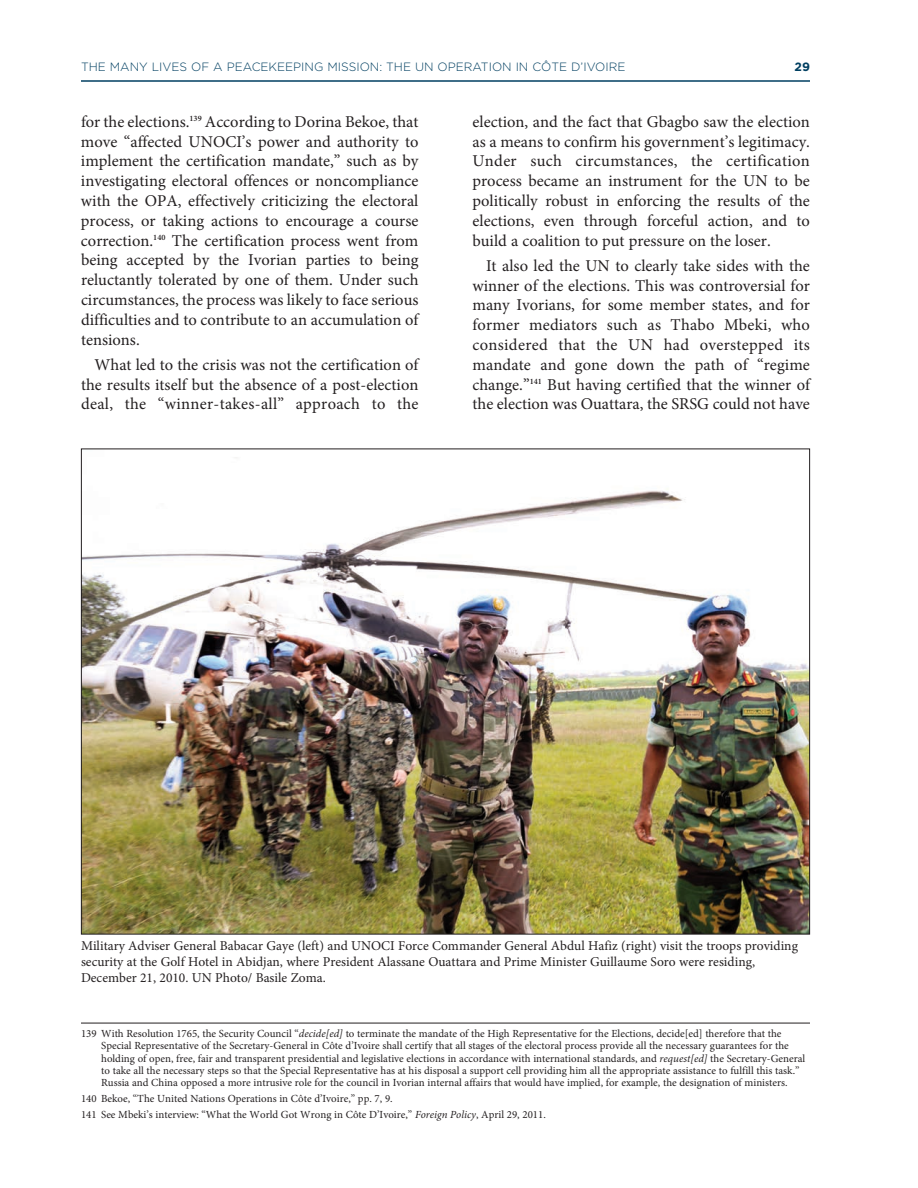
<style>
.page{position:relative;width:918px;height:1188px;background:#fff}
.page>*{position:absolute;margin:0;border:0;box-sizing:border-box;transform-origin:0 0}
.t1{font:16.5px/19.8px "Minion Pro";color:#231f20;text-align:justify}
.t2{font:13.5px/16.2px "Minion Pro";color:#231f20}
.t3{font:300 12px "Gotham";color:#003f61}
.t4{font:700 12px "Gotham";color:#003f61}
.t5{font:10.8px/12.5px "Minion Pro";color:#231f20}
.s1{font-style:italic}
</style>
<div class="page">
<hr style="left:81px;top:80px;width:729px;height:2px;background:#003f61">
<img style="left:83px;top:457px;width:725px;height:476px">
<hr style="left:81px;top:1023px;width:729px;height:1px;background:#231f20">
<p class="t3" style="left:81px;top:59px;width:546px">THE MANY LIVES OF A PEACEKEEPING MISSION: THE UN OPERATION IN CÔTE D’IVOIRE</p>
<p class="t4" style="left:795px;top:59px;width:17px">29</p>
<p class="t1" style="left:81px;top:113px;width:339px">for the elections.<sup>139</sup> According to Dorina Bekoe, that move “affected UNOCI’s power and authority to implement the certification mandate,” such as by investigating electoral offences or noncompliance with the OPA, effectively criticizing the electoral process, or taking actions to encourage a course correction.<sup>140</sup> The certification process went from being accepted by the Ivorian parties to being reluctantly tolerated by one of them. Under such circumstances, the process was likely to face serious difficulties and to contribute to an accumulation of tensions.</p>
<p class="t1" style="left:81px;top:356px;width:339px;text-indent:13px">What led to the crisis was not the certification of the results itself but the absence of a post-election deal, the “winner-takes-all” approach to the</p>
<p class="t1" style="left:473px;top:113px;width:339px">election, and the fact that Gbagbo saw the election as a means to confirm his government’s legitimacy.<br>Under such circumstances, the certification process became an instrument for the UN to be politically robust in enforcing the results of the elections, even through forceful action, and to build a coalition to put pressure on the loser.</p>
<p class="t1" style="left:473px;top:257px;width:339px;text-indent:13px">It also led the UN to clearly take sides with the winner of the elections. This was controversial for many Ivorians, for some member states, and for former mediators such as Thabo Mbeki, who considered that the UN had overstepped its mandate and gone down the path of “regime change.”<sup>141</sup> But having certified that the winner of the election was Ouattara, the SRSG could not have</p>
<p class="t2" style="left:81px;top:939px;width:719px">Military Adviser General Babacar Gaye (left) and UNOCI Force Commander General Abdul Hafiz (right) visit the troops providing security at the Golf Hotel in Abidjan, where President Alassane Ouattara and Prime Minister Guillaume Soro were residing,<br>December 21, 2010. UN Photo/ Basile Zoma.</p>
<p class="t5" style="left:101px;top:1028px;width:706px;text-indent:-20px">139 With Resolution 1765, the Security Council “<span class="s1">decide[ed]</span> to terminate the mandate of the High Representative for the Elections, decide[ed] therefore that the Special Representative of the Secretary-General in Côte d’Ivoire shall certify that all stages of the electoral process provide all the necessary guarantees for the holding of open, free, fair and transparent presidential and legislative elections in accordance with international standards, and <span class="s1">request[ed]</span> the Secretary-General to take all the necessary steps so that the Special Representative has at his disposal a support cell providing him all the appropriate assistance to fulfill this task.” Russia and China opposed a more intrusive role for the council in Ivorian internal affairs that would have implied, for example, the designation of ministers.</p>
<p class="t5" style="left:81px;top:1092px;width:466px;line-height:15.6px">140 Bekoe, “The United Nations Operations in Côte d’Ivoire,” pp. 7, 9.<br>141 See Mbeki’s interview: “What the World Got Wrong in Côte D’Ivoire,” <span class="s1">Foreign Policy</span>, April 29, 2011.</p>
</div>
